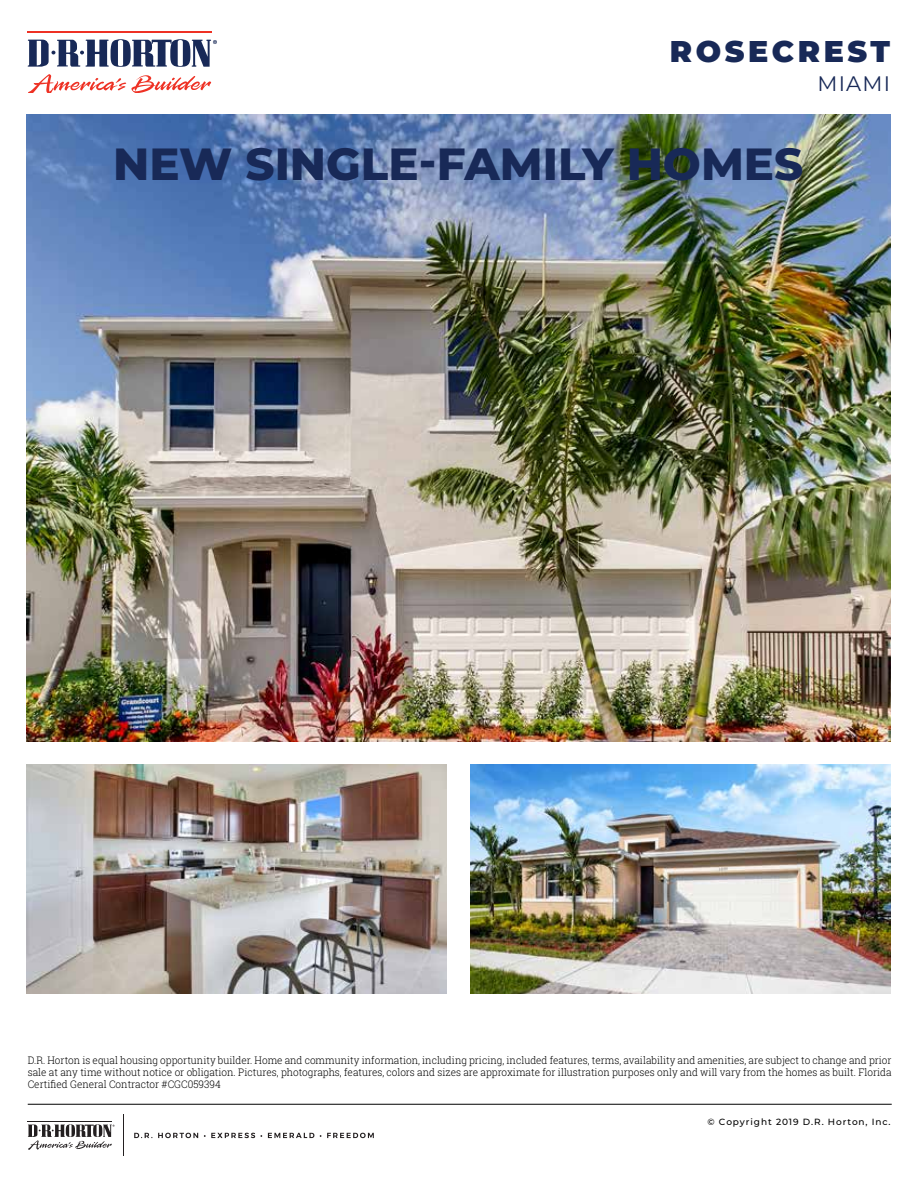
<style>
.page{position:relative;width:918px;height:1188px;background:#fff}
.page>*{position:absolute;margin:0;border:0;box-sizing:border-box;transform-origin:0 0}
.t1{font:800 45px "Montserrat";color:#182957}
.t2{font:900 30px "Montserrat";letter-spacing:.12em;color:#182957}
.t3{font:21px "Montserrat";letter-spacing:.06em;color:#182957}
.t4{font:300 10.5px/12px "Roboto Slab";color:#000;text-align:justify;scale:.95 1}
.t5{font:500 9px "Montserrat";letter-spacing:.1em;color:#000}
</style>
<div class="page">
<img style="left:26px;top:115px;width:864px;height:626px">
<hr style="left:28px;top:32px;width:184px;height:1px;background:#ee3124">
<svg style="left:27px;top:39px;width:190px;height:28px"></svg>
<svg style="left:28px;top:74px;width:183px;height:18px"></svg>
<svg style="left:134px;top:1133px;width:18px;height:5px"></svg>
<svg style="left:158px;top:1133px;width:40px;height:5px"></svg>
<svg style="left:204px;top:1133px;width:58px;height:5px"></svg>
<svg style="left:268px;top:1133px;width:46px;height:5px"></svg>
<svg style="left:327px;top:1133px;width:47px;height:5px"></svg>
<hr style="left:28px;top:1121px;width:84px;height:1px;background:#231f20">
<svg style="left:28px;top:1124px;width:87px;height:26px"></svg>
<hr style="left:123px;top:1114px;width:1px;height:42px;background:#231f20">
<hr style="left:28px;top:1104px;width:864px;height:1px;background:#000">
<img style="left:26px;top:765px;width:420px;height:228px">
<img style="left:470px;top:765px;width:420px;height:228px">
<h2 class="t2" style="left:670px;top:29px;width:222px">ROSECREST</h2>
<h3 class="t3" style="left:817px;top:69px;width:74px">MIAMI</h3>
<h1 class="t1" style="left:113px;top:131px;width:692px">NEW SINGLE-FAMILY HOMES</h1>
<p class="t4" style="left:28px;top:1054px;width:911px">D.R. Horton is equal housing opportunity builder. Home and community information, including pricing, included features, terms, availability and amenities, are subject to change and prior sale at any time without notice or obligation. Pictures, photographs, features, colors and sizes are approximate for illustration purposes only and will vary from the homes as built. Florida Certified General Contractor #CGC059394</p>
<p class="t5" style="left:707px;top:1116px;width:185px">© Copyright 2019 D.R. Horton, Inc.</p>
</div>
